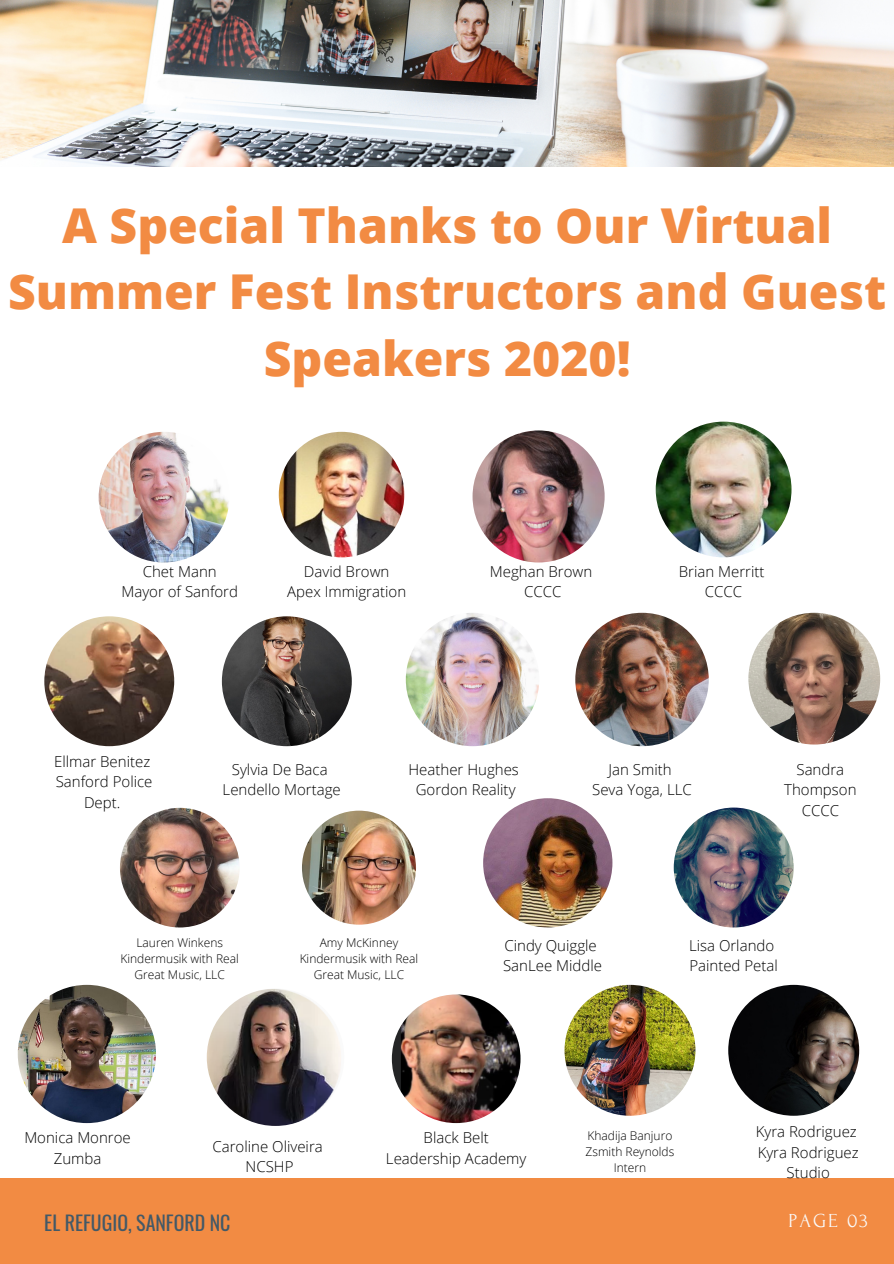
<style>
.page{position:relative;width:894px;height:1264px;background:#fff}
.page>*{position:absolute;margin:0;border:0;box-sizing:border-box;transform-origin:0 0}
.t1{font:800 48px/66.4px "Open Sans";color:#f28b43;text-align:center}
.t2{font:19.8px "Oswald";color:#435967}
.t3{font:19.8px "Forum";letter-spacing:.1em;color:#fafafa}
.t4{font:300 15px/20.2px "Open Sans";color:#000;text-align:center}
.t5{font:300 12px/16px "Open Sans";color:#000;text-align:center}
</style>
<div class="page">
<img style="left:0;top:0;width:893px;height:167px">
<div style="left:0;top:1178px;width:893px;height:85px;background:#f28b43"></div>
<img style="left:405px;top:612px;width:134px;height:134px;border-radius:50%">
<img style="left:99px;top:432px;width:130px;height:130px;border-radius:50%">
<img style="left:302px;top:810px;width:114px;height:114px;border-radius:50%">
<img style="left:483px;top:798px;width:129px;height:129px;border-radius:50%">
<img style="left:472px;top:430px;width:132px;height:132px;border-radius:50%">
<img style="left:120px;top:807px;width:119px;height:120px;border-radius:50%">
<img style="left:655px;top:421px;width:136px;height:136px;border-radius:50%">
<img style="left:222px;top:616px;width:130px;height:130px;border-radius:50%">
<img style="left:748px;top:612px;width:131px;height:132px;border-radius:50%">
<img style="left:44px;top:616px;width:130px;height:130px;border-radius:50%">
<img style="left:575px;top:612px;width:133px;height:134px;border-radius:50%">
<img style="left:564px;top:984px;width:131px;height:131px;border-radius:50%">
<img style="left:728px;top:984px;width:130px;height:131px;border-radius:50%">
<img style="left:18px;top:984px;width:138px;height:139px;border-radius:50%">
<img style="left:673px;top:807px;width:120px;height:120px;border-radius:50%">
<img style="left:207px;top:988px;width:137px;height:137px;border-radius:50%">
<img style="left:279px;top:432px;width:125px;height:125px;border-radius:50%">
<img style="left:392px;top:994px;width:128px;height:129px;border-radius:50%">
<p class="t1" style="left:8px;top:191px;width:879px">A Special Thanks to Our Virtual<br>Summer Fest Instructors and Guest<br>Speakers 2020!</p>
<p class="t4" style="left:143px;top:561px;width:75px">Chet Mann</p>
<p class="t4" style="left:121px;top:581px;width:118px">Mayor of Sanford</p>
<p class="t4" style="left:304px;top:561px;width:87px">David Brown</p>
<p class="t4" style="left:287px;top:581px;width:120px">Apex Immigration</p>
<p class="t4" style="left:489px;top:561px;width:104px">Meghan Brown</p>
<p class="t4" style="left:524px;top:581px;width:39px">CCCC</p>
<p class="t4" style="left:678px;top:561px;width:87px">Brian Merritt</p>
<p class="t4" style="left:704px;top:581px;width:39px">CCCC</p>
<p class="t4" style="left:54px;top:751px;width:98px">Ellmar Benitez</p>
<p class="t4" style="left:56px;top:771px;width:98px">Sanford Police<br>Dept.</p>
<p class="t4" style="left:232px;top:759px;width:97px">Sylvia De Baca</p>
<p class="t4" style="left:222px;top:779px;width:120px">Lendello Mortage</p>
<p class="t4" style="left:408px;top:759px;width:112px">Heather Hughes</p>
<p class="t4" style="left:415px;top:779px;width:101px">Gordon Reality</p>
<p class="t4" style="left:608px;top:759px;width:65px">Jan Smith</p>
<p class="t4" style="left:592px;top:779px;width:101px">Seva Yoga, LLC</p>
<p class="t4" style="left:784px;top:759px;width:74px">Sandra<br>Thompson</p>
<p class="t4" style="left:801px;top:799px;width:39px">CCCC</p>
<p class="t5" style="left:136px;top:934px;width:88px">Lauren Winkens</p>
<p class="t5" style="left:120px;top:950px;width:120px">Kindermusik with Real<br>Great Music, LLC</p>
<p class="t5" style="left:319px;top:934px;width:80px">Amy McKinney</p>
<p class="t5" style="left:299px;top:950px;width:120px">Kindermusik with Real<br>Great Music, LLC</p>
<p class="t4" style="left:504px;top:934px;width:94px">Cindy Quiggle</p>
<p class="t4" style="left:503px;top:955px;width:100px">SanLee Middle</p>
<p class="t4" style="left:688px;top:934px;width:87px">Lisa Orlando</p>
<p class="t4" style="left:689px;top:955px;width:90px">Painted Petal</p>
<p class="t4" style="left:24px;top:1127px;width:108px">Monica Monroe<br>Zumba</p>
<p class="t4" style="left:212px;top:1135px;width:112px">Caroline Oliveira</p>
<p class="t4" style="left:245px;top:1156px;width:49px">NCSHP</p>
<p class="t4" style="left:386px;top:1127px;width:142px">Black Belt<br>Leadership Academy</p>
<p class="t5" style="left:587px;top:1127px;width:86px">Khadija Banjuro</p>
<p class="t5" style="left:585px;top:1143px;width:90px">Zsmith Reynolds<br>Intern</p>
<p class="t4" style="left:755px;top:1121px;width:103px">Kyra Rodriguez</p>
<p class="t4" style="left:757px;top:1141px;width:103px">Kyra Rodriguez<br>Studio</p>
<p class="t2" style="left:44px;top:1206px;width:187px">EL REFUGIO, SANFORD NC</p>
<p class="t3" style="left:788px;top:1210px;width:81px">PAGE 03</p>
</div>
